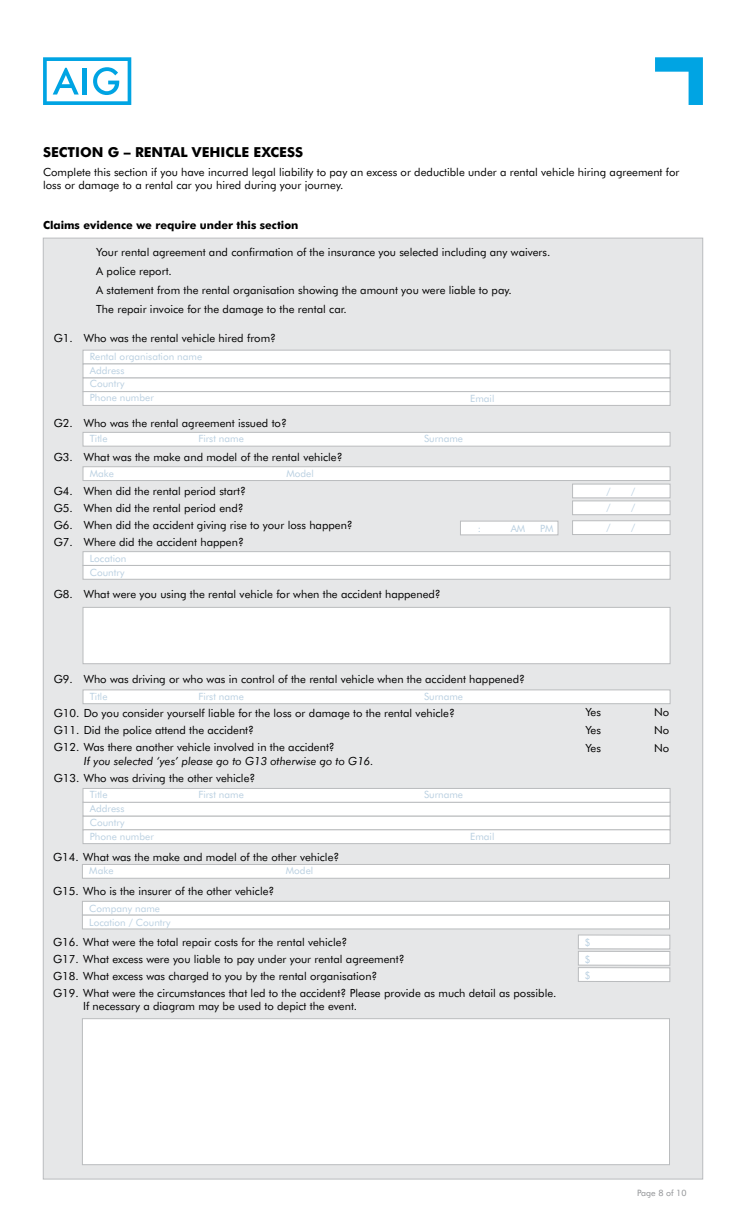
<style>
.page{position:relative;width:745px;height:1223px;background:#fff}
.page>*{position:absolute;margin:0;border:0;box-sizing:border-box;transform-origin:0 0}
.t1{font:700 13.75px "AIG Futura";color:#000}
.t2{font:11.25px/17px "AIG Futura";color:#000}
.t3{font:italic 11.25px "AIG Futura";color:#000}
.t4{font:700 11.25px "AIG Futura";color:#000}
.t5{font:10px/13.5px "AIG Futura";color:#bad0e1}
.t6{font:8.75px "AIG Futura";color:#8f9194}
</style>
<div class="page">
<svg style="left:43px;top:57px;width:88px;height:48px"></svg>
<svg style="left:655px;top:57px;width:47px;height:48px"></svg>
<div style="left:43px;top:238px;width:659px;height:941px;background:#e6e7e8;border:1px solid #babcbe"></div>
<div style="left:83px;top:350px;width:586px;height:14px;background:#fff;border:1px solid #babcbe"></div>
<div style="left:83px;top:377px;width:586px;height:15px;background:#fff;border:1px solid #babcbe"></div>
<div style="left:83px;top:815px;width:586px;height:15px;background:#fff;border:1px solid #babcbe"></div>
<div style="left:83px;top:391px;width:586px;height:14px;background:#fff;border:1px solid #babcbe"></div>
<div style="left:83px;top:829px;width:586px;height:14px;background:#fff;border:1px solid #babcbe"></div>
<div style="left:83px;top:364px;width:586px;height:14px;background:#fff;border:1px solid #babcbe"></div>
<div style="left:83px;top:802px;width:586px;height:14px;background:#fff;border:1px solid #babcbe"></div>
<div style="left:83px;top:432px;width:586px;height:14px;background:#fff;border:1px solid #babcbe"></div>
<div style="left:83px;top:788px;width:586px;height:14px;background:#fff;border:1px solid #babcbe"></div>
<div style="left:83px;top:689px;width:586px;height:15px;background:#fff;border:1px solid #babcbe"></div>
<div style="left:83px;top:466px;width:586px;height:15px;background:#fff;border:1px solid #babcbe"></div>
<div style="left:83px;top:551px;width:586px;height:14px;background:#fff;border:1px solid #babcbe"></div>
<div style="left:83px;top:565px;width:586px;height:14px;background:#fff;border:1px solid #babcbe"></div>
<div style="left:83px;top:607px;width:586px;height:57px;background:#fff;border:1px solid #babcbe"></div>
<div style="left:82px;top:864px;width:587px;height:14px;background:#fff;border:1px solid #babcbe"></div>
<div style="left:82px;top:901px;width:587px;height:14px;background:#fff;border:1px solid #babcbe"></div>
<div style="left:82px;top:915px;width:587px;height:14px;background:#fff;border:1px solid #babcbe"></div>
<div style="left:578px;top:935px;width:91px;height:14px;background:#fff"></div>
<div style="left:577px;top:934px;width:92px;height:15px;border:1px solid #babcbe"></div>
<div style="left:578px;top:951px;width:91px;height:14px;background:#fff"></div>
<div style="left:577px;top:951px;width:92px;height:14px;border:1px solid #babcbe"></div>
<div style="left:578px;top:967px;width:91px;height:14px;background:#fff"></div>
<div style="left:577px;top:967px;width:92px;height:14px;border:1px solid #babcbe"></div>
<div style="left:82px;top:1018px;width:587px;height:146px;background:#fff;border:1px solid #babcbe"></div>
<div style="left:460px;top:521px;width:98px;height:14px;background:#fff;border:1px solid #babcbe"></div>
<div style="left:572px;top:520px;width:97px;height:14px;background:#fff;border:1px solid #babcbe"></div>
<div style="left:572px;top:500px;width:97px;height:15px;background:#fff;border:1px solid #babcbe"></div>
<div style="left:572px;top:484px;width:97px;height:14px;background:#fff;border:1px solid #babcbe"></div>
<p class="t1" style="left:43px;top:144px;width:261px">SECTION G – RENTAL VEHICLE EXCESS</p>
<p class="t2" style="left:43px;top:165px;width:637px;line-height:13.5px">Complete this section if you have incurred legal liability to pay an excess or deductible under a rental vehicle hiring agreement for loss or damage to a rental car you hired during your journey.</p>
<p class="t4" style="left:43px;top:218px;width:257px">Claims evidence we require under this section</p>
<p class="t2" style="left:96px;top:242px;width:455px;line-height:19.1px">Your rental agreement and confirmation of the insurance you selected including any waivers.<br>A police report.<br>A statement from the rental organisation showing the amount you were liable to pay.<br>The repair invoice for the damage to the rental car.</p>
<p class="t2" style="left:54px;top:329px;width:224px">G1. Who was the rental vehicle hired from?</p>
<p class="t5" style="left:90px;top:350px;width:114px">Rental organisation name</p>
<p class="t5" style="left:90px;top:363px;width:36px">Address</p>
<p class="t5" style="left:90px;top:377px;width:36px">Country</p>
<p class="t5" style="left:90px;top:391px;width:65px">Phone number</p>
<p class="t2" style="left:54px;top:414px;width:234px">G2. Who was the rental agreement issued to?</p>
<p class="t2" style="left:54px;top:448px;width:290px">G3. What was the make and model of the rental vehicle?</p>
<p class="t2" style="left:54px;top:482px;width:300px">G4. When did the rental period start?<br>G5. When did the rental period end?<br>G6. When did the accident giving rise to your loss happen?<br>G7. Where did the accident happen?</p>
<p class="t5" style="left:90px;top:432px;width:19px">Title</p>
<p class="t5" style="left:198px;top:432px;width:47px">First name</p>
<p class="t5" style="left:424px;top:432px;width:41px">Surname</p>
<p class="t5" style="left:90px;top:466px;width:26px">Make</p>
<p class="t5" style="left:286px;top:466px;width:29px">Model</p>
<p class="t5" style="left:90px;top:552px;width:38px">Location<br>Country</p>
<p class="t2" style="left:54px;top:585px;width:388px">G8. What were you using the rental vehicle for when the accident happened?</p>
<p class="t5" style="left:470px;top:391px;width:26px">Email</p>
<p class="t5" style="left:606px;top:484px;width:6px">/</p>
<p class="t5" style="left:631px;top:484px;width:6px">/</p>
<p class="t5" style="left:606px;top:501px;width:6px">/</p>
<p class="t5" style="left:631px;top:501px;width:6px">/</p>
<p class="t5" style="left:477px;top:521px;width:5px">:</p>
<p class="t5" style="left:510px;top:521px;width:16px">AM</p>
<p class="t5" style="left:539px;top:521px;width:15px">PM</p>
<p class="t5" style="left:606px;top:521px;width:6px">/</p>
<p class="t5" style="left:631px;top:521px;width:6px">/</p>
<p class="t2" style="left:54px;top:670px;width:472px">G9. Who was driving or who was in control of the rental vehicle when the accident happened?</p>
<p class="t2" style="left:54px;top:704px;width:402px">G10. Do you consider yourself liable for the loss or damage to the rental vehicle?<br>G11. Did the police attend the accident?<br>G12. Was there another vehicle involved in the accident?</p>
<p class="t3" style="left:84px;top:753px;width:291px">If you selected ‘yes’ please go to G13 otherwise go to G16.</p>
<p class="t2" style="left:54px;top:769px;width:203px">G13. Who was driving the other vehicle?</p>
<p class="t5" style="left:90px;top:689px;width:19px">Title</p>
<p class="t5" style="left:198px;top:689px;width:47px">First name</p>
<p class="t5" style="left:424px;top:689px;width:41px">Surname</p>
<p class="t5" style="left:90px;top:788px;width:19px">Title</p>
<p class="t5" style="left:198px;top:788px;width:47px">First name</p>
<p class="t5" style="left:424px;top:788px;width:41px">Surname</p>
<p class="t5" style="left:90px;top:801px;width:36px">Address</p>
<p class="t5" style="left:90px;top:815px;width:36px">Country</p>
<p class="t5" style="left:90px;top:829px;width:65px">Phone number</p>
<p class="t2" style="left:53px;top:848px;width:287px">G14. What was the make and model of the other vehicle?</p>
<p class="t2" style="left:53px;top:882px;width:223px">G15. Who is the insurer of the other vehicle?</p>
<p class="t5" style="left:89px;top:864px;width:26px">Make</p>
<p class="t5" style="left:286px;top:864px;width:29px">Model</p>
<p class="t5" style="left:89px;top:901px;width:83px">Company name<br>Location / Country</p>
<p class="t5" style="left:470px;top:829px;width:26px">Email</p>
<p class="t2" style="left:53px;top:933px;width:504px">G16. What were the total repair costs for the rental vehicle?<br>G17. What excess were you liable to pay under your rental agreement?<br>G18. What excess was charged to you by the rental organisation?<br>G19. What were the circumstances that led to the accident? Please provide as much detail as possible.</p>
<p class="t2" style="left:83px;top:997px;width:275px">If necessary a diagram may be used to depict the event.</p>
<p class="t2" style="left:585px;top:703px;width:17px">Yes</p>
<p class="t2" style="left:653px;top:703px;width:17px">No</p>
<p class="t2" style="left:585px;top:722px;width:17px">Yes</p>
<p class="t2" style="left:653px;top:722px;width:17px">No</p>
<p class="t2" style="left:585px;top:739px;width:17px">Yes</p>
<p class="t2" style="left:653px;top:739px;width:17px">No</p>
<p class="t5" style="left:584px;top:934px;width:7px;line-height:16.2px;text-align:justify">$ $ $</p>
<p class="t6" style="left:637px;top:1187px;width:51px">Page 8 of 10</p>
</div>
